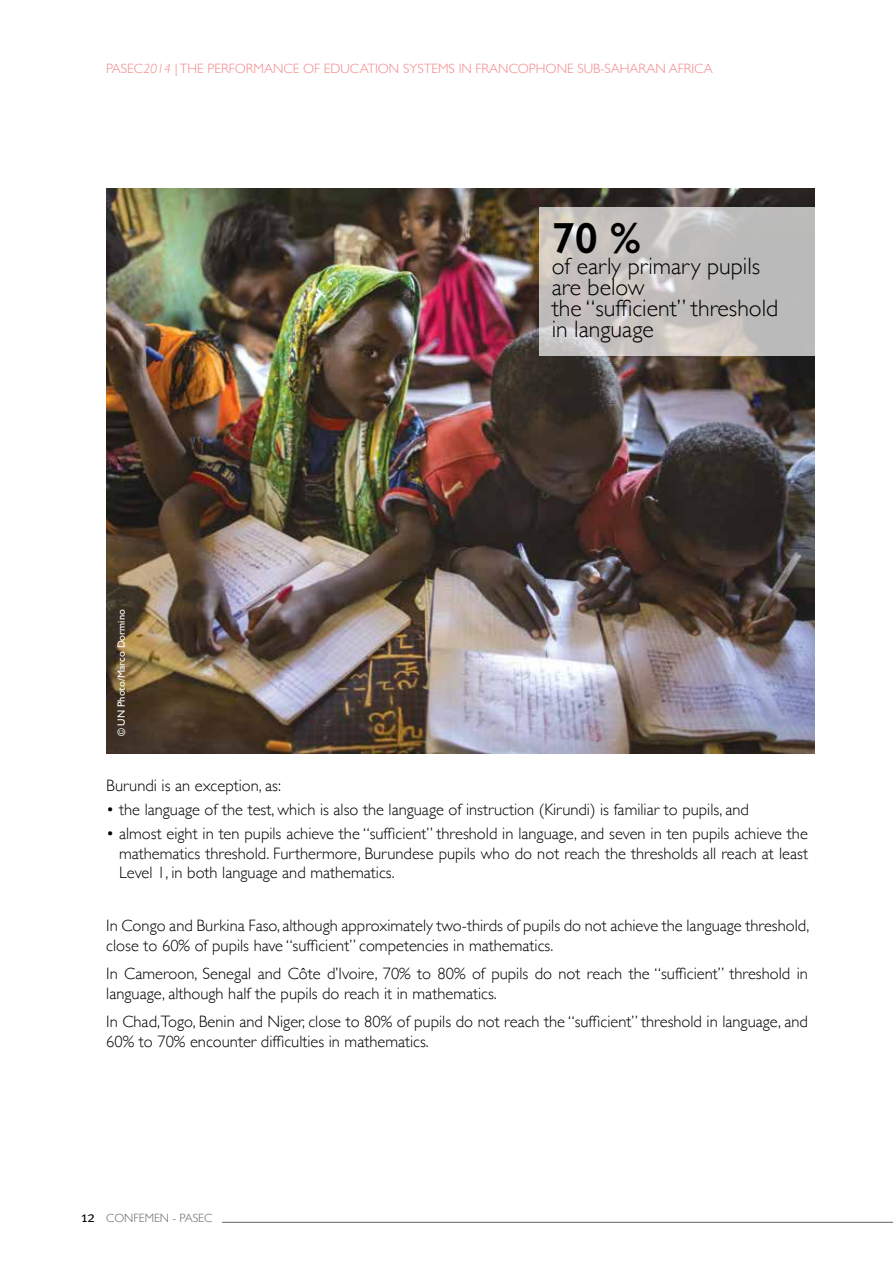
<style>
.page{position:relative;width:893px;height:1263px;background:#fff}
.page>*{position:absolute;margin:0;border:0;box-sizing:border-box;transform-origin:0 0}
.t1{font:600 43.8px "Gill Sans";color:#000}
.t2{font:300 23.7px/21px "Gill Sans";color:#000}
.t3{font:300 16.5px/19.8px "Gill Sans";color:#000}
.t4{font:300 13.5px "Gill Sans";color:#f48587}
.t5{font:300 12px "Gill Sans";color:#636466}
.t6{font:10.5px "Gill Sans";color:#fff}
.s1{font-style:italic}
.s2{font-family:"Meta Normal";font-weight:400;font-size:15px;color:#000}
</style>
<div class="page">
<hr style="left:222px;top:1222px;width:671px;height:1px;background:#636466">
<img style="left:106px;top:188px;width:709px;height:565px">
<svg style="left:539px;top:207px;width:276px;height:149px;background:#c4c1bf"></svg>
<p class="t4" style="left:106px;top:58px;width:118px">PASEC<span class="s1">2014</span> | The Performance</p>
<p class="t4" style="left:303px;top:58px;width:37px">of Education</p>
<p class="t4" style="left:403px;top:58px;width:15px">Systems</p>
<p class="t4" style="left:459px;top:58px;width:33px">in Francophone</p>
<p class="t4" style="left:577px;top:58px;width:44px">Sub-Saharan</p>
<p class="t4" style="left:669px;top:58px;width:17px">Africa</p>
<p class="t6" style="left:115px;top:736px;width:129px;rotate:-90deg">© UN Photo/Marco Dormino</p>
<h1 class="t1" style="left:552px;top:212px;width:90px">70 %</h1>
<h2 class="t2" style="left:552px;top:255px;width:228px">of early primary pupils are below<br>the “sufficient” threshold in language</h2>
<p class="t3" style="left:106px;top:775px;width:176px">Burundi is an exception, as:</p>
<p class="t3" style="left:106px;top:799px;width:644px">• the language of the test, which is also the language of instruction (Kirundi) is familiar to pupils, and</p>
<p class="t3" style="left:119px;top:823px;width:690px;text-align:justify;text-indent:-13px">• almost eight in ten pupils achieve the “sufficient” threshold in language, and seven in ten pupils achieve the mathematics threshold. Furthermore, Burundese pupils who do not reach the thresholds all reach at least Level 1, in both language and mathematics.</p>
<p class="t3" style="left:106px;top:915px;width:704px">In Congo and Burkina Faso, although approximately two-thirds of pupils do not achieve the language threshold, close to 60% of pupils have “sufficient” competencies in mathematics.</p>
<p class="t3" style="left:106px;top:963px;width:703px">In Cameroon, Senegal and Côte d’Ivoire, 70% to 80% of pupils do not reach the “sufficient” threshold in language, although half the pupils do reach it in mathematics.</p>
<p class="t3" style="left:106px;top:1011px;width:703px">In Chad,Togo, Benin and Niger, close to 80% of pupils do not reach the “sufficient” threshold in language, and<br>60% to 70% encounter difficulties in mathematics.</p>
<p class="t5" style="left:81px;top:1209px;width:133px"><span class="s2">12</span> CONFEMEN - PASEC</p>
</div>
